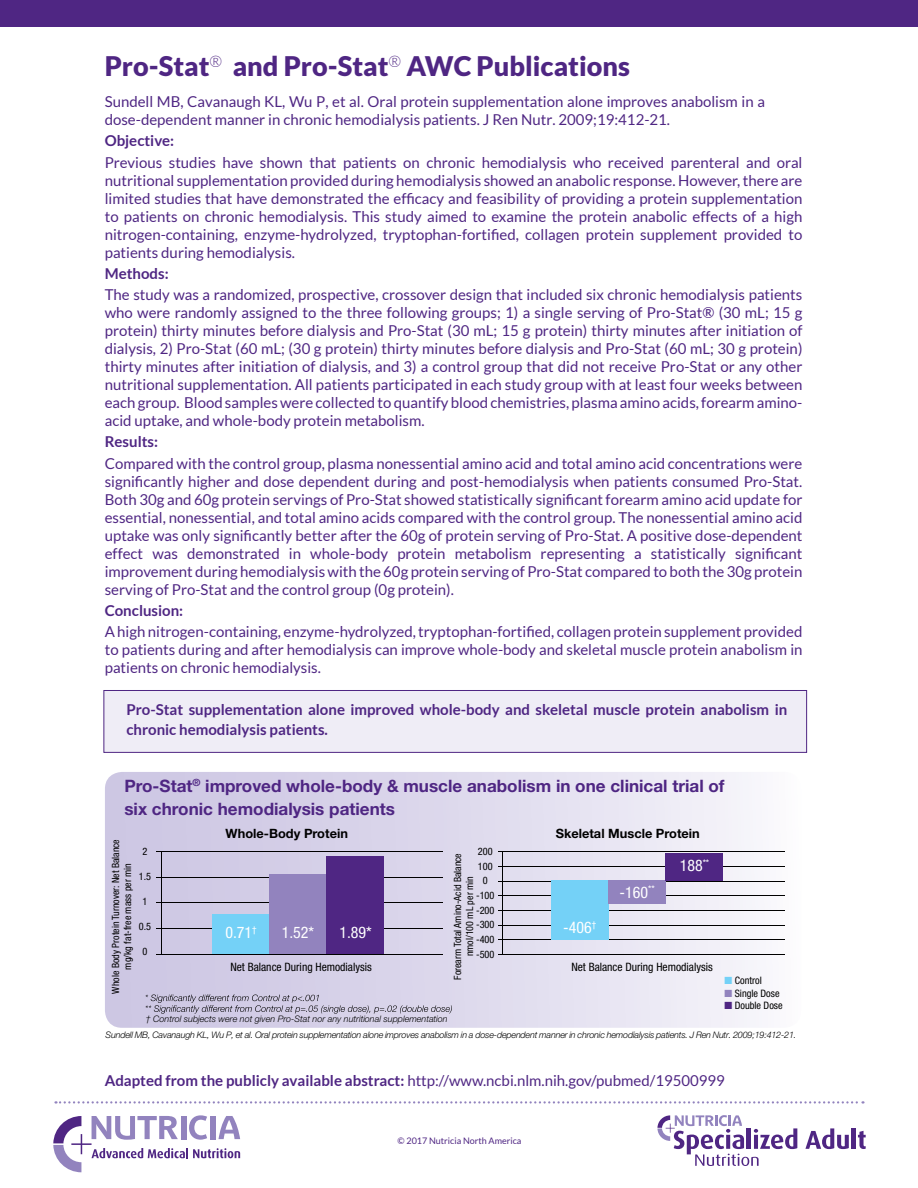
<style>
.page{position:relative;width:918px;height:1188px;background:#fff}
.page>*{position:absolute;margin:0;border:0;box-sizing:border-box;transform-origin:0 0}
.t1{font:900 27px "Lato";color:#4f2683}
.t2{font:700 17.1px/22.8px "Helvetica Neue LT Std";color:#4f2683}
.t3{font:condensed 15.9px "Helvetica Neue LT Std";color:#fff}
.t4{font:15px/18px "Lato";color:#4f2683;text-align:justify}
.subhead{font:700 15px/20.7px "Lato";color:#4f2683}
.t5{font:700 12.9px "Helvetica Neue LT Std";color:#000}
.t6{font:condensed 11.55px "Helvetica Neue LT Std";color:#000}
.t7{font:condensed 10.2px/14.7px "Helvetica Neue LT Std";color:#000;text-align:center}
.t8{font:condensed 10.05px/12px "Helvetica Neue LT Std";color:#000;text-align:center}
.t9{font:italic 300 9px/16px "Helvetica Neue";letter-spacing:-.02em;color:#000}
.t10{font:9px "Lato";color:#4f2683}
.s1{color:#74d1f7}
.s2{color:#9283be}
.s3{color:#4f2683}
.s4{font-weight:700}
</style>
<div class="page">
<svg style="left:805px;top:1128px;width:44px;height:21px"></svg>
<hr style="left:852px;top:1128px;width:4px;height:21px;background:#4f2683">
<svg style="left:858px;top:1131px;width:8px;height:18px"></svg>
<svg style="left:657px;top:1115px;width:140px;height:51px"></svg>
<div style="left:0;top:0;width:918px;height:26px;background:#4f2683"></div>
<svg style="left:56px;top:1101px;width:807px;height:3px"></svg>
<svg style="left:53px;top:1115px;width:187px;height:57px"></svg>
<div style="left:104px;top:690px;width:703px;height:63px;background:#efedf6;border:1px solid #4f2683"></div>
<svg style="left:105px;top:772px;width:680px;height:256px;background:#ddd9eb"></svg>
<svg style="left:146px;top:995px;width:306px;height:19px;background:#bbb7cc"></svg>
<hr style="left:502px;top:852px;width:1px;height:102px;background:#000">
<hr style="left:498px;top:852px;width:286px;height:1px;background:#000">
<hr style="left:498px;top:866px;width:286px;height:1px;background:#000">
<hr style="left:498px;top:881px;width:286px;height:1px;background:#000">
<hr style="left:498px;top:896px;width:286px;height:1px;background:#000">
<hr style="left:498px;top:910px;width:286px;height:1px;background:#000">
<hr style="left:498px;top:925px;width:286px;height:1px;background:#000">
<hr style="left:498px;top:940px;width:286px;height:1px;background:#000">
<hr style="left:498px;top:954px;width:286px;height:1px;background:#000">
<div style="left:551px;top:881px;width:57px;height:59px;background:#74d1f7"></div>
<div style="left:608px;top:881px;width:58px;height:23px;background:#9283be"></div>
<div style="left:666px;top:853px;width:57px;height:28px;background:#4f2683"></div>
<hr style="left:161px;top:852px;width:1px;height:102px;background:#000">
<hr style="left:157px;top:852px;width:286px;height:1px;background:#000">
<hr style="left:157px;top:877px;width:286px;height:1px;background:#000">
<hr style="left:157px;top:903px;width:286px;height:1px;background:#000">
<hr style="left:157px;top:928px;width:286px;height:1px;background:#000">
<hr style="left:157px;top:954px;width:286px;height:1px;background:#000">
<div style="left:212px;top:914px;width:57px;height:40px;background:#74d1f7"></div>
<div style="left:269px;top:874px;width:58px;height:80px;background:#9283be"></div>
<div style="left:326px;top:857px;width:58px;height:97px;background:#4f2683"></div>
<p class="t1" style="left:105px;top:50px;width:527px">Pro-Stat<sup>®</sup> and Pro-Stat<sup>®</sup> AWC Publications</p>
<p class="t4" style="left:105px;top:93px;width:662px">Sundell MB, Cavanaugh KL, Wu P, et al. Oral protein supplementation alone improves anabolism in a dose-dependent manner in chronic hemodialysis patients. J Ren Nutr. 2009;19:412-21.</p>
<p class="subhead" style="left:105px;top:130px;width:71px">Objective:</p>
<p class="t4" style="left:105px;top:153px;width:699px">Previous studies have shown that patients on chronic hemodialysis who received parenteral and oral nutritional supplementation provided during hemodialysis showed an anabolic response. However, there are limited studies that have demonstrated the efficacy and feasibility of providing a protein supplementation to patients on chronic hemodialysis. This study aimed to examine the protein anabolic effects of a high nitrogen-containing, enzyme-hydrolyzed, tryptophan-fortified, collagen protein supplement provided to patients during hemodialysis.</p>
<p class="subhead" style="left:105px;top:263px;width:65px">Methods:</p>
<p class="t4" style="left:105px;top:286px;width:699px">The study was a randomized, prospective, crossover design that included six chronic hemodialysis patients who were randomly assigned to the three following groups; 1) a single serving of Pro-Stat® (30 mL; 15 g protein) thirty minutes before dialysis and Pro-Stat (30 mL; 15 g protein) thirty minutes after initiation of dialysis, 2) Pro-Stat (60 mL; (30 g protein) thirty minutes before dialysis and Pro-Stat (60 mL; 30 g protein) thirty minutes after initiation of dialysis, and 3) a control group that did not receive Pro-Stat or any other nutritional supplementation. All patients participated in each study group with at least four weeks between each group. Blood samples were collected to quantify blood chemistries, plasma amino acids, forearm amino&shy;acid uptake, and whole-body protein metabolism.</p>
<p class="subhead" style="left:105px;top:431px;width:55px">Results:</p>
<p class="t4" style="left:105px;top:454px;width:699px">Compared with the control group, plasma nonessential amino acid and total amino acid concentrations were significantly higher and dose dependent during and post-hemodialysis when patients consumed Pro-Stat.<br>Both 30g and 60g protein servings of Pro-Stat showed statistically significant forearm amino acid update for essential, nonessential, and total amino acids compared with the control group. The nonessential amino acid uptake was only significantly better after the 60g of protein serving of Pro-Stat. A positive dose-dependent effect was demonstrated in whole-body protein metabolism representing a statistically significant improvement during hemodialysis with the 60g protein serving of Pro-Stat compared to both the 30g protein serving of Pro-Stat and the control group (0g protein).</p>
<p class="subhead" style="left:105px;top:600px;width:80px">Conclusion:</p>
<p class="t4" style="left:105px;top:623px;width:699px">A high nitrogen-containing, enzyme-hydrolyzed, tryptophan-fortified, collagen protein supplement provided to patients during and after hemodialysis can improve whole-body and skeletal muscle protein anabolism in patients on chronic hemodialysis.</p>
<p class="subhead" style="left:126px;top:699px;width:662px">Pro-Stat supplementation alone improved whole-body and skeletal muscle protein anabolism in chronic hemodialysis patients.</p>
<p class="t2" style="left:124px;top:774px;width:602px">Pro-Stat<sup>®</sup> improved whole-body &amp; muscle anabolism in one clinical trial of six chronic hemodialysis patients</p>
<p class="t5" style="left:226px;top:825px;width:124px">Whole-Body Protein</p>
<p class="t5" style="left:556px;top:825px;width:146px">Skeletal Muscle Protein</p>
<p class="t8" style="left:110px;top:994px;width:156px;rotate:-90deg">Whole Body Protein Turnover: Net Balance mg/kg fat-free mass per min</p>
<p class="t7" style="left:476px;top:844px;width:20px">200<br>100<br>0 -100 -200 -300 -400 -500</p>
<p class="t7" style="left:143px;top:844px;width:6px">2</p>
<p class="t7" style="left:139px;top:869px;width:14px">1.5</p>
<p class="t7" style="left:143px;top:894px;width:6px">1</p>
<p class="t7" style="left:139px;top:919px;width:14px">0.5</p>
<p class="t7" style="left:143px;top:944px;width:6px">0</p>
<p class="t8" style="left:452px;top:980px;width:128px;rotate:-90deg">Forearm Total Amino-Acid Balance nmol/100 mL per min</p>
<p class="t3" style="left:680px;top:856px;width:31px">188<sup>**</sup></p>
<p class="t3" style="left:619px;top:883px;width:37px">-160<sup>**</sup></p>
<p class="t3" style="left:563px;top:918px;width:35px">-406<sup>†</sup></p>
<p class="t3" style="left:225px;top:923px;width:33px">0.71<sup>†</sup></p>
<p class="t3" style="left:282px;top:923px;width:34px">1.52*</p>
<p class="t3" style="left:339px;top:923px;width:34px">1.89*</p>
<p class="t6" style="left:571px;top:960px;width:143px">Net Balance During Hemodialysis</p>
<p class="t6" style="left:230px;top:960px;width:143px">Net Balance During Hemodialysis</p>
<p class="t7" style="left:725px;top:973px;width:39px"><span class="s1">■</span> Control</p>
<p class="t7" style="left:725px;top:986px;width:57px"><span class="s2">■</span> Single Dose</p>
<p class="t7" style="left:725px;top:998px;width:60px"><span class="s3">■</span> Double Dose</p>
<p class="t9" style="left:106px;top:1010px;width:692px;text-indent:40px">† Control subjects were not given Pro-Stat nor any nutritional supplementation<br>Sundell MB, Cavanaugh KL, Wu P, et al. Oral protein supplementation alone improves anabolism in a dose-dependent manner in chronic hemodialysis patients. J Ren Nutr. 2009;19:412-21.</p>
<p class="t4" style="left:105px;top:1071px;width:622px"><span class="s4">Adapted from the publicly available abstract:</span> http://www.ncbi.nlm.nih.gov/pubmed/19500999</p>
<p class="t10" style="left:398px;top:1136px;width:125px">© 2017 Nutricia North America</p>
</div>
